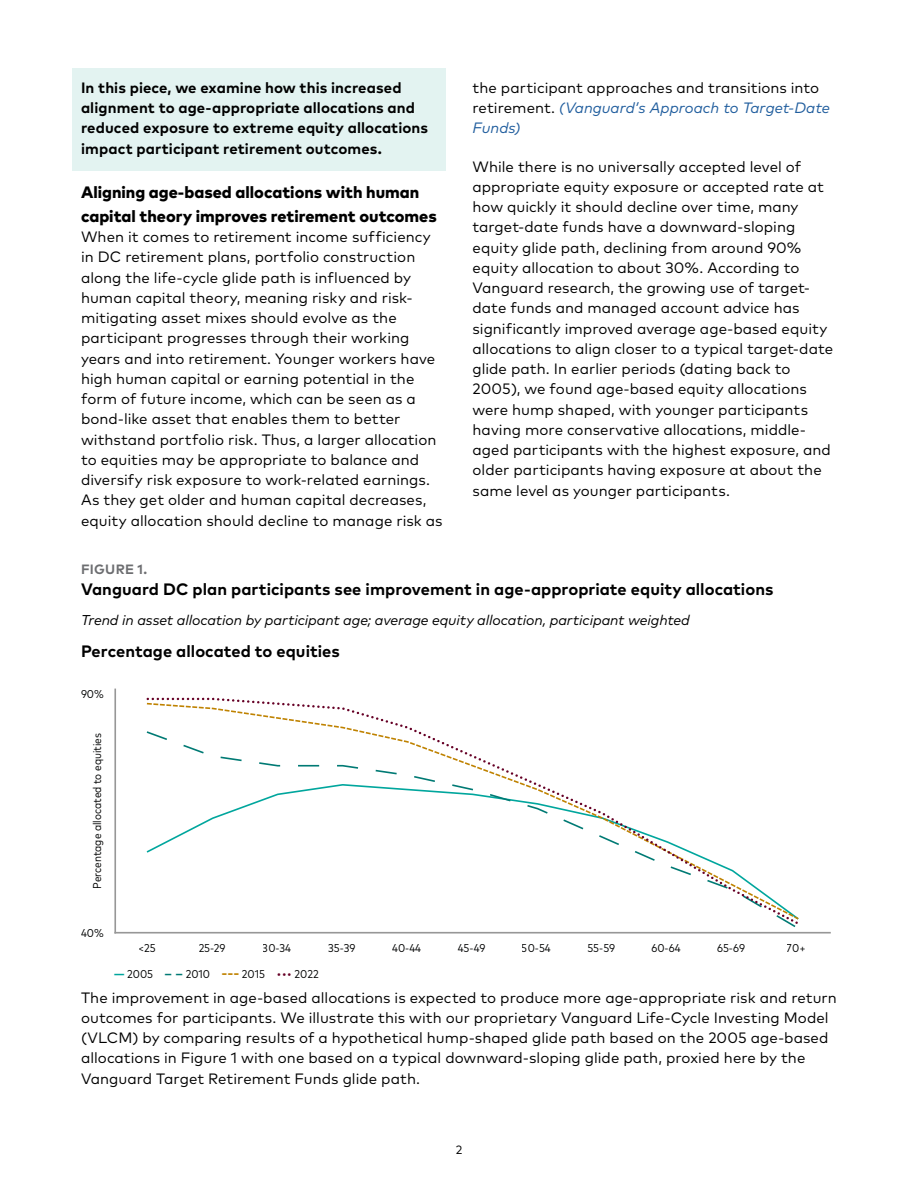
<style>
.page{position:relative;width:918px;height:1188px;background:#fff}
.page>*{position:absolute;margin:0;border:0;box-sizing:border-box;transform-origin:0 0}
.t1{font:700 16.5px "Mark Pro";color:#000}
.t2{font:800 16.5px/24px "Mark Pro";color:#000}
.t3{font:15px/20.2px "Mark Pro";letter-spacing:.005em;color:#000}
.t4{font:700 15px/20.2px "Mark Pro";letter-spacing:.005em;color:#000}
.t5{font:italic 14.25px "Mark Pro";letter-spacing:-.005em;color:#000}
.t6{font:700 13.5px "Mark Pro";letter-spacing:.02em;color:#6d6e71}
.t7{font:12px "Mark Pro";color:#000}
.t8{font:condensed 11.4px "Mark Pro";color:#040505}
.s1{font-style:italic;color:#215e9e}
.s2{font-weight:700;font-stretch:normal;font-size:13.05px;color:#00a69d}
.s3{font-weight:700;font-stretch:normal;font-size:13.05px;color:#007a74}
.s4{font-weight:700;font-stretch:normal;font-size:14.7px;color:#bf8200}
.s5{font-size:13.05px;color:#660026}
</style>
<div class="page">
<div style="left:72px;top:68px;width:374px;height:103px;background:#e3f3f1"></div>
<svg style="left:146px;top:697px;width:653px;height:229px"></svg>
<hr style="left:114px;top:689px;width:2px;height:244px;background:#979797">
<hr style="left:115px;top:932px;width:715px;height:2px;background:#979797">
<p class="t4" style="left:81px;top:76px;width:349px">In this piece, we examine how this increased alignment to age-appropriate allocations and reduced exposure to extreme equity allocations impact participant retirement outcomes.</p>
<p class="t2" style="left:81px;top:179px;width:357px">Aligning age-based allocations with human capital theory improves retirement outcomes</p>
<p class="t3" style="left:81px;top:225px;width:363px">When it comes to retirement income sufficiency in DC retirement plans, portfolio construction along the life-cycle glide path is influenced by human capital theory, meaning risky and risk&shy;mitigating asset mixes should evolve as the participant progresses through their working years and into retirement. Younger workers have high human capital or earning potential in the form of future income, which can be seen as a bond-like asset that enables them to better withstand portfolio risk. Thus, a larger allocation to equities may be appropriate to balance and diversify risk exposure to work-related earnings.<br>As they get older and human capital decreases, equity allocation should decline to manage risk as</p>
<p class="t3" style="left:472px;top:76px;width:359px">the participant approaches and transitions into retirement. <span class="s1">(Vanguard’s Approach to Target-Date<br>Funds)</span></p>
<p class="t3" style="left:472px;top:155px;width:362px">While there is no universally accepted level of appropriate equity exposure or accepted rate at how quickly it should decline over time, many target-date funds have a downward-sloping equity glide path, declining from around 90% equity allocation to about 30%. According to Vanguard research, the growing use of target&shy;date funds and managed account advice has significantly improved average age-based equity allocations to align closer to a typical target-date glide path. In earlier periods (dating back to 2005), we found age-based equity allocations were hump shaped, with younger participants having more conservative allocations, middle&shy;aged participants with the highest exposure, and older participants having exposure at about the same level as younger participants.</p>
<p class="t6" style="left:81px;top:559px;width:68px">FIGURE 1.</p>
<p class="t1" style="left:81px;top:576px;width:694px">Vanguard DC plan participants see improvement in age-appropriate equity allocations</p>
<p class="t5" style="left:81px;top:609px;width:610px">Trend in asset allocation by participant age; average equity allocation, participant weighted</p>
<p class="t1" style="left:81px;top:638px;width:260px">Percentage allocated to equities</p>
<p class="t8" style="left:81px;top:686px;width:24px">90%</p>
<p class="t8" style="left:89px;top:889px;width:157px;rotate:-90deg">Percentage allocated to equities</p>
<p class="t8" style="left:81px;top:924px;width:24px">40%</p>
<p class="t8" style="left:138px;top:940px;width:19px">&lt;25</p>
<p class="t8" style="left:199px;top:940px;width:28px">25-29</p>
<p class="t8" style="left:263px;top:940px;width:30px">30-34</p>
<p class="t8" style="left:328px;top:940px;width:29px">35-39</p>
<p class="t8" style="left:392px;top:940px;width:31px">40-44</p>
<p class="t8" style="left:458px;top:940px;width:29px">45-49</p>
<p class="t8" style="left:522px;top:940px;width:31px">50-54</p>
<p class="t8" style="left:587px;top:940px;width:29px">55-59</p>
<p class="t8" style="left:651px;top:940px;width:31px">60-64</p>
<p class="t8" style="left:717px;top:940px;width:29px">65-69</p>
<p class="t8" style="left:787px;top:940px;width:20px">70+</p>
<p class="t8" style="left:114px;top:966px;width:206px"><span class="s2">—</span> 2005 <span class="s3">– –</span> 2010 <span class="s4">---</span> 2015 <span class="s5">•••</span> 2022</p>
<p class="t3" style="left:81px;top:986px;width:757px">The improvement in age-based allocations is expected to produce more age-appropriate risk and return outcomes for participants. We illustrate this with our proprietary Vanguard Life-Cycle Investing Model (VLCM) by comparing results of a hypothetical hump-shaped glide path based on the 2005 age-based allocations in Figure 1 with one based on a typical downward-sloping glide path, proxied here by the Vanguard Target Retirement Funds glide path.</p>
<p class="t7" style="left:456px;top:1141px;width:8px">2</p>
</div>
